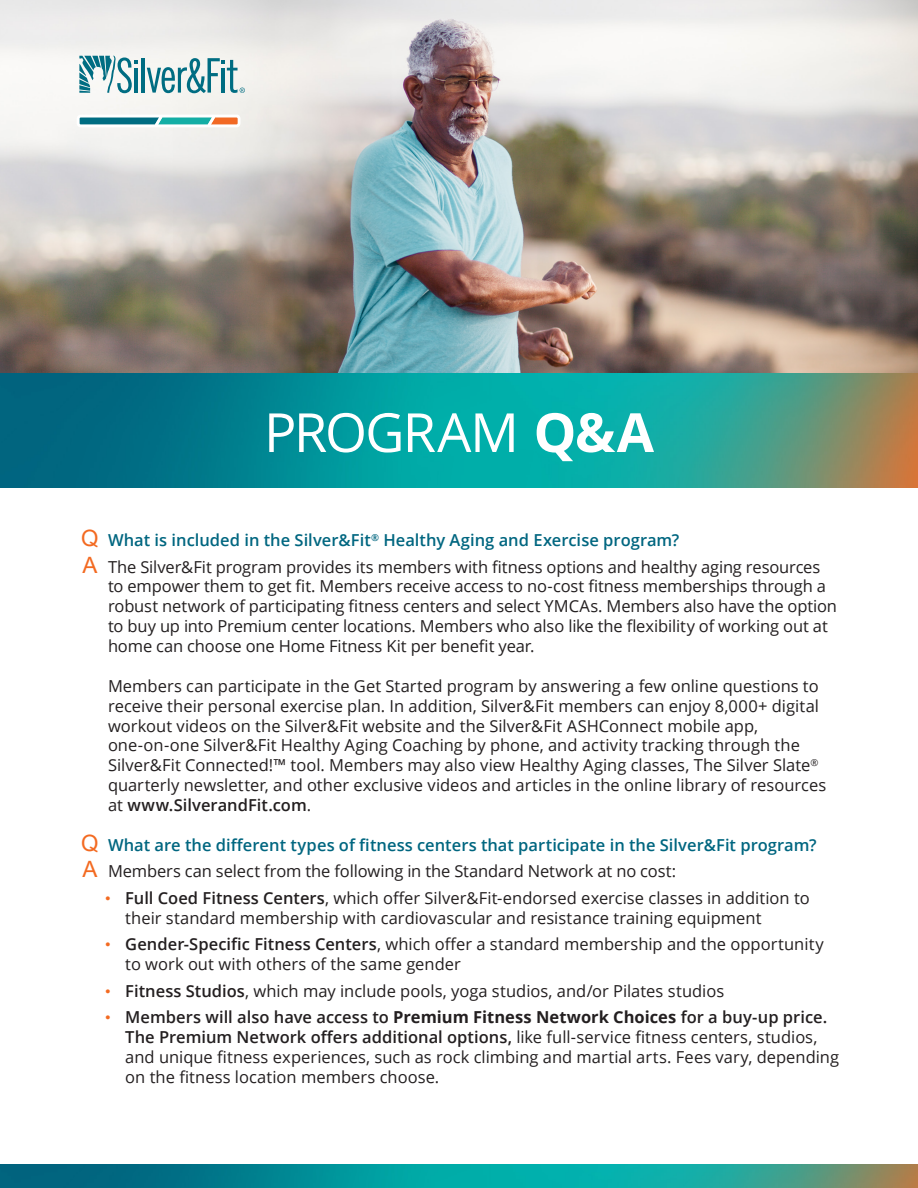
<style>
.page{position:relative;width:918px;height:1188px;background:#fff}
.page>*{position:absolute;margin:0;border:0;box-sizing:border-box;transform-origin:0 0}
.t1{font:54px "Open Sans";letter-spacing:-.035em;color:#fff}
.Answer{font:16.5px/19.8px "Open Sans";color:#231f20}
.Bullet{font:16.5px/19.8px "Open Sans";color:#231f20}
.Question{font:600 16.5px "Open Sans";color:#006680}
.s1{font-weight:700}
.s2{font-family:"Arial";font-weight:400;font-size:22.5px;color:#f36a21}
.s3{font-family:"Arial";font-size:22.5px;color:#f36a21}
.s4{font-weight:600}
.s5{font-family:"Arial";font-size:15.75px;color:#f36a21}
</style>
<div class="page">
<img style="left:0;top:0;width:918px;height:374px">
<img style="left:0;top:374px;width:918px;height:114px">
<svg style="left:77px;top:115px;width:164px;height:12px"></svg>
<hr style="left:141px;top:58px;width:4px;height:35px;background:#006d82">
<svg style="left:79px;top:56px;width:59px;height:37px"></svg>
<svg style="left:147px;top:58px;width:98px;height:35px"></svg>
<img style="left:0;top:1165px;width:918px;height:23px">
<h1 class="t1" style="left:264px;top:395px;width:392px">PROGRAM <span class="s1">Q&amp;A</span></h1>
<p class="Question" style="left:81px;top:529px;width:600px"><span class="s2">Q</span> What is included in the Silver&amp;Fit<sup>®</sup> Healthy Aging and Exercise program?</p>
<p class="Answer" style="left:108px;top:556px;width:731px;text-indent:-25px"><span class="s3">A</span> The Silver&amp;Fit program provides its members with fitness options and healthy aging resources to empower them to get fit. Members receive access to no-cost fitness memberships through a robust network of participating fitness centers and select YMCAs. Members also have the option to buy up into Premium center locations. Members who also like the flexibility of working out at home can choose one Home Fitness Kit per benefit year.</p>
<p class="Answer" style="left:108px;top:676px;width:720px">Members can participate in the Get Started program by answering a few online questions to receive their personal exercise plan. In addition, Silver&amp;Fit members can enjoy 8,000+ digital workout videos on the Silver&amp;Fit website and the Silver&amp;Fit ASHConnect mobile app, one-on-one Silver&amp;Fit Healthy Aging Coaching by phone, and activity tracking through the Silver&amp;Fit Connected!™ tool. Members may also view Healthy Aging classes, The Silver Slate<sup>® </sup>quarterly newsletter, and other exclusive videos and articles in the online library of resources at <span class="s4">www.SilverandFit.com</span>.</p>
<p class="Question" style="left:81px;top:833px;width:737px"><span class="s2">Q</span> What are the different types of fitness centers that participate in the Silver&amp;Fit program?</p>
<p class="Answer" style="left:83px;top:861px;width:595px"><span class="s3">A</span> Members can select from the following in the Standard Network at no cost:</p>
<p class="Bullet" style="left:125px;top:888px;width:686px;text-indent:-20px"><span class="s5">•</span> <span class="s4">Full Coed Fitness Centers</span>, which offer Silver&amp;Fit-endorsed exercise classes in addition to their standard membership with cardiovascular and resistance training equipment</p>
<p class="Bullet" style="left:125px;top:934px;width:700px;text-indent:-20px"><span class="s5">•</span> <span class="s4">Gender-Specific Fitness Centers</span>, which offer a standard membership and the opportunity to work out with others of the same gender</p>
<p class="Bullet" style="left:105px;top:980px;width:621px"><span class="s5">•</span> <span class="s4">Fitness Studios</span>, which may include pools, yoga studios, and/or Pilates studios</p>
<p class="Bullet" style="left:125px;top:1007px;width:715px;text-indent:-20px"><span class="s5">•</span> <span class="s4">Members will also have access to</span> <span class="s1">Premium Fitness Network Choices</span> <span class="s4">for a buy-up price.<br>The Premium Network offers additional options,</span> like full-service fitness centers, studios, and unique fitness experiences, such as rock climbing and martial arts. Fees vary, depending on the fitness location members choose.</p>
</div>
